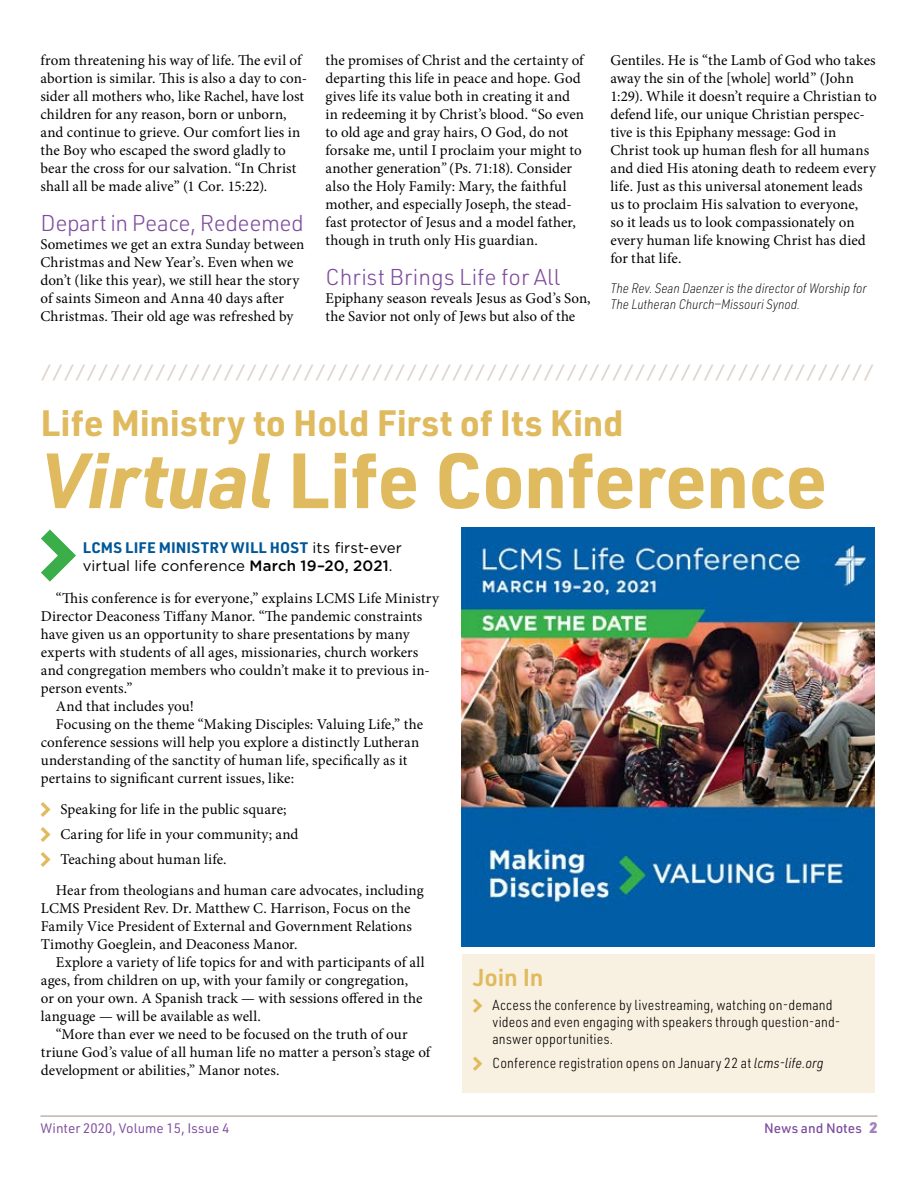
<style>
.page{position:relative;width:918px;height:1188px;background:#fff}
.page>*{position:absolute;margin:0;border:0;box-sizing:border-box;transform-origin:0 0}
.Headline{font:700 76.5px "URWDIN";letter-spacing:-.01em;color:#e0ba5e}
.Headline-2{font:700 36px "URWDIN";color:#e0ba5e}
.Headline-3{font:600 24px "URWDIN";letter-spacing:-.005em;color:#e0ba5e}
.Subhead{font:300 22.5px "URWDIN";letter-spacing:-.02em;color:#7e4c9e}
.Subhead-2{font:300 22.5px "URWDIN";color:#7e4c9e}
.t1{font:italic 21px "URWDIN";color:#dbd1cb}
.body-no_indent{font:15px/18px "Minion Pro";letter-spacing:.005em;color:#000}
.Minion_body{font:15px/18px "Minion Pro";letter-spacing:.005em;color:#000}
.body-no_indent-2{font:15px/18px "Gotham";color:#000}
.t2{font:300 14.25px/17.1px "URWDIN Semi Cond";letter-spacing:.01em;color:#000}
.author_bio{font:italic 200 13.5px/16.2px "URWDIN Semi Cond";color:#000}
.t3{font:13.5px "URWDIN";color:#7e4c9e}
.t4{font:500 13.5px "URWDIN";color:#7e4c9e}
.s1{font-style:italic}
.s2{font-family:"URWDIN";font-weight:700;color:#005798}
.s3{font-weight:500}
.s4{font-weight:900;font-size:15px;color:#a380ba}
</style>
<div class="page">
<hr style="left:40px;top:1116px;width:838px;height:1px;background:#a38d82">
<div style="left:462px;top:954px;width:413px;height:139px;background:#f8f0e0"></div>
<img style="left:461px;top:528px;width:414px;height:418px">
<svg style="left:41px;top:529px;width:35px;height:53px"></svg>
<p class="body-no_indent" style="left:40px;top:51px;width:268px">from threatening his way of life. The evil of abortion is similar. This is also a day to con&shy;sider all mothers who, like Rachel, have lost children for any reason, born or unborn, and continue to grieve. Our comfort lies in the Boy who escaped the sword gladly to bear the cross for our salvation. “In Christ shall all be made alive” (1 Cor. 15:22).</p>
<p class="Subhead" style="left:40px;top:209px;width:265px">Depart in Peace, Redeemed</p>
<p class="body-no_indent" style="left:40px;top:236px;width:265px">Sometimes we get an extra Sunday between Christmas and New Year’s. Even when we don’t (like this year), we still hear the story of saints Simeon and Anna 40 days after Christmas. Their old age was refreshed by</p>
<p class="body-no_indent" style="left:326px;top:51px;width:260px">the promises of Christ and the certainty of departing this life in peace and hope. God gives life its value both in creating it and in redeeming it by Christ’s blood. “So even to old age and gray hairs, O God, do not forsake me, until I proclaim your might to another generation<span class="s1">”</span> (Ps. 71:18). Consider also the Holy Family: Mary, the faithful mother, and especially Joseph, the stead&shy;fast protector of Jesus and a model father, though in truth only His guardian.</p>
<p class="Subhead-2" style="left:326px;top:263px;width:236px">Christ Brings Life for All</p>
<p class="body-no_indent" style="left:326px;top:290px;width:267px">Epiphany season reveals Jesus as God’s Son, the Savior not only of Jews but also of the</p>
<p class="body-no_indent" style="left:610px;top:51px;width:268px">Gentiles. He is “the Lamb of God who takes away the sin of the [whole] world” (John 1:29). While it doesn’t require a Christian to defend life, our unique Christian perspec&shy;tive is this Epiphany message: God in Christ took up human flesh for all humans and died His atoning death to redeem every life. Just as this universal atonement leads us to proclaim His salvation to everyone,<br>so it leads us to look compassionately on every human life knowing Christ has died for that life.</p>
<p class="author_bio" style="left:610px;top:279px;width:258px">The Rev. Sean Daenzer is the director of Worship for<br>The Lutheran Church—Missouri Synod.</p>
<p class="t1" style="left:40px;top:359px;width:837px">/////////////////////////////////////////////////////////////////////////</p>
<p class="Headline-2" style="left:40px;top:398px;width:585px">Life Ministry to Hold First of Its Kind</p>
<p class="Headline" style="left:40px;top:428px;width:788px"><span class="s1">Virtual</span> Life Conference</p>
<p class="body-no_indent-2" style="left:83px;top:539px;width:321px"><span class="s2">LCMS LIFE MINISTRY WILL HOST</span> its first-ever virtual life conference <span class="s3">March 19–20, 2021</span>.</p>
<p class="Minion_body" style="left:41px;top:589px;width:400px;text-indent:15px">“This conference is for everyone,” explains LCMS Life Ministry Director Deaconess Tiffany Manor. “The pandemic constraints have given us an opportunity to share presentations by many experts with students of all ages, missionaries, church workers and congregation members who couldn’t make it to previous in&shy;person events.”</p>
<p class="Minion_body" style="left:56px;top:697px;width:140px">And that includes you!</p>
<p class="Minion_body" style="left:41px;top:715px;width:384px;text-indent:15px">Focusing on the theme “Making Disciples: Valuing Life,” the conference sessions will help you explore a distinctly Lutheran understanding of the sanctity of human life, specifically as it pertains to significant current issues, like:</p>
<p class="body-no_indent" style="left:60px;top:801px;width:228px">Speaking for life in the public square;</p>
<p class="body-no_indent" style="left:60px;top:826px;width:240px">Caring for life in your community; and</p>
<p class="body-no_indent" style="left:60px;top:850px;width:168px">Teaching about human life.</p>
<p class="Minion_body" style="left:41px;top:882px;width:384px;text-indent:15px">Hear from theologians and human care advocates, including LCMS President Rev. Dr. Matthew C. Harrison, Focus on the Family Vice President of External and Government Relations Timothy Goeglein, and Deaconess Manor.</p>
<p class="Minion_body" style="left:41px;top:954px;width:385px;text-indent:15px">Explore a variety of life topics for and with participants of all ages, from children on up, with your family or congregation, or on your own. A Spanish track — with sessions offered in the language — will be available as well.</p>
<p class="Minion_body" style="left:41px;top:1026px;width:391px;text-indent:15px">“More than ever we need to be focused on the truth of our triune God’s value of all human life no matter a person’s stage of development or abilities,” Manor notes.</p>
<p class="Headline-3" style="left:473px;top:961px;width:72px">Join In</p>
<p class="t2" style="left:493px;top:995px;width:350px">Access the conference by livestreaming, watching on-demand videos and even engaging with speakers through question-and&shy;answer opportunities.</p>
<p class="t2" style="left:493px;top:1054px;width:333px">Conference registration opens on January 22 at <span class="s1">lcms-life.org</span></p>
<p class="t3" style="left:40px;top:1119px;width:191px">Winter 2020, Volume 15, Issue 4</p>
<p class="t4" style="left:764px;top:1119px;width:115px">News and Notes <span class="s4">2</span></p>
</div>
